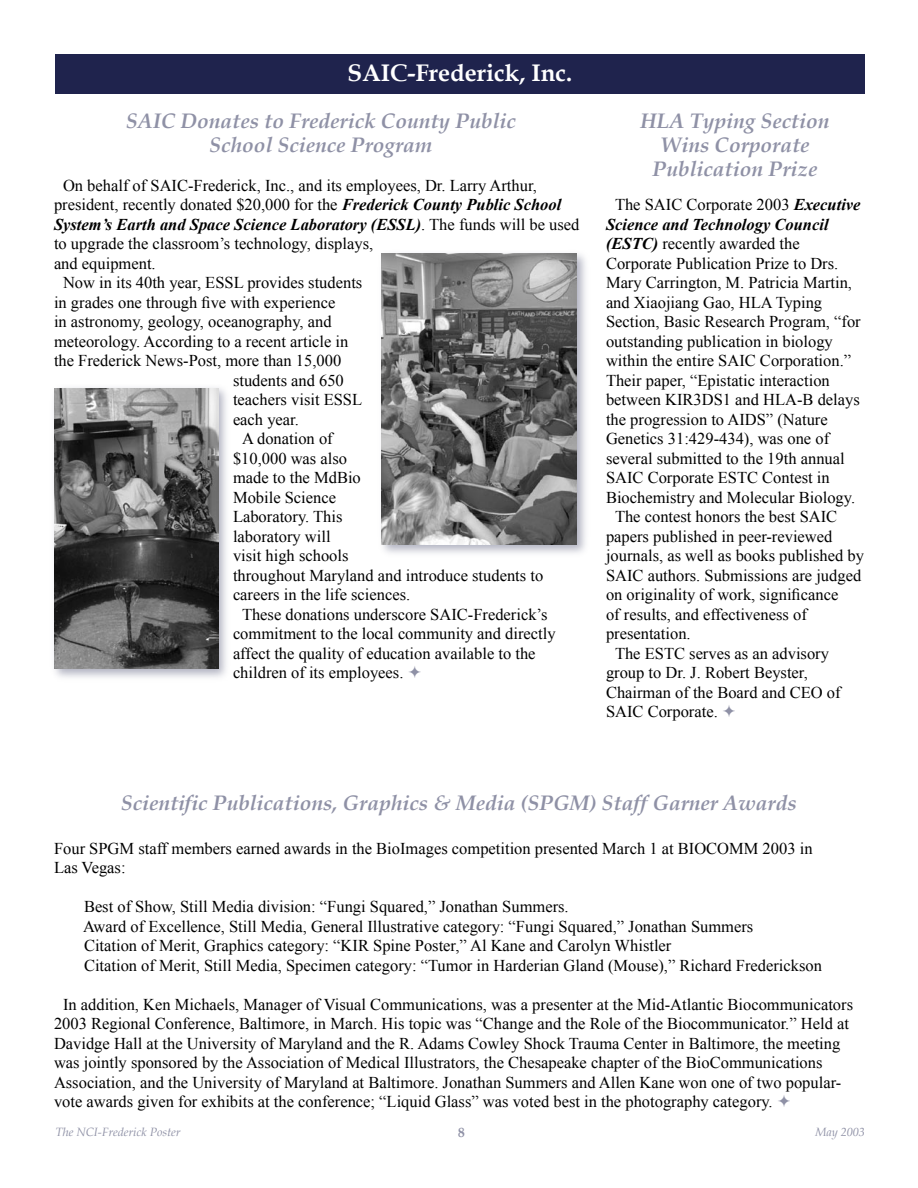
<style>
.page{position:relative;width:918px;height:1188px;background:#fff}
.page>*{position:absolute;margin:0;border:0;box-sizing:border-box;transform-origin:0 0}
._16pt_White_Heading{font:700 24px "Book Antiqua";color:#fff}
._14pt_2_Line_Subhead{font:italic 700 21px/24px "Book Antiqua";color:#8f91a6;text-align:center}
._14pt_3_Line_Subhead{font:italic 700 21px/24px "Book Antiqua";color:#8f91a6;text-align:center}
.Main_Text{font:16.5px/19.5px "Times New Roman";color:#000}
.Page_Number{font:700 13.5px "Book Antiqua";color:#8f91a6}
.Bottom_Left{font:italic 12px "Book Antiqua";color:#8f91a6}
.Bottom_Right{font:italic 12px "Book Antiqua";color:#8f91a6}
.s1{font-weight:700;font-style:italic}
</style>
<div class="page">
<div style="left:55px;top:54px;width:810px;height:40px;background:#1f234d"></div>
<div style="left:377px;top:249px;width:214px;height:308px;background:#8f91a6;opacity:.7"></div>
<img style="left:382px;top:254px;width:194px;height:290px">
<div style="left:50px;top:384px;width:181px;height:299px;background:#8f91a6;opacity:.7"></div>
<img style="left:54px;top:388px;width:164px;height:281px">
<p class="_16pt_White_Heading" style="left:347px;top:57px;width:226px">SAIC-Frederick, Inc.</p>
<p class="_14pt_2_Line_Subhead" style="left:126px;top:109px;width:391px">SAIC Donates to Frederick County Public<br>School Science Program</p>
<p class="Main_Text" style="left:54px;top:175px;width:527px;text-indent:9px">On behalf of SAIC-Frederick, Inc., and its employees, Dr. Larry Arthur, president, recently donated $20,000 for the <span class="s1">Frederick County Public School System’s Earth and Space Science Laboratory (ESSL)</span>. The funds will be used to upgrade the classroom’s technology, displays,<br>and equipment.</p>
<p class="Main_Text" style="left:63px;top:272px;width:301px">Now in its 40th year, ESSL provides students</p>
<p class="Main_Text" style="left:54px;top:292px;width:283px">in grades one through five with experience</p>
<p class="Main_Text" style="left:54px;top:311px;width:279px">in astronomy, geology, oceanography, and</p>
<p class="Main_Text" style="left:54px;top:331px;width:296px">meteorology. According to a recent article in</p>
<p class="Main_Text" style="left:54px;top:350px;width:289px">the Frederick News-Post, more than 15,000</p>
<p class="Main_Text" style="left:233px;top:370px;width:112px">students and 650</p>
<p class="Main_Text" style="left:233px;top:389px;width:131px">teachers visit ESSL</p>
<p class="Main_Text" style="left:233px;top:409px;width:67px">each year.</p>
<p class="Main_Text" style="left:233px;top:428px;width:312px;text-indent:9px">A donation of<br>$10,000 was also<br>made to the MdBio<br>Mobile Science<br>Laboratory. This<br>laboratory will<br>visit high schools<br>throughout Maryland and introduce students to careers in the life sciences.</p>
<p class="Main_Text" style="left:233px;top:604px;width:324px;text-indent:9px">These donations underscore SAIC-Frederick’s commitment to the local community and directly affect the quality of education available to the children of its employees.</p>
<p class="_14pt_3_Line_Subhead" style="left:640px;top:109px;width:191px">HLA Typing Section<br>Wins Corporate<br>Publication Prize</p>
<p class="Main_Text" style="left:606px;top:194px;width:256px;text-indent:9px">The SAIC Corporate 2003 <span class="s1">Executive Science and Technology Council (ESTC)</span> recently awarded the Corporate Publication Prize to Drs.<br>Mary Carrington, M. Patricia Martin, and Xiaojiang Gao, HLA Typing Section, Basic Research Program, “for outstanding publication in biology within the entire SAIC Corporation.” Their paper, “Epistatic interaction between KIR3DS1 and HLA-B delays the progression to AIDS” (Nature Genetics 31:429-434), was one of several submitted to the 19th annual SAIC Corporate ESTC Contest in Biochemistry and Molecular Biology.</p>
<p class="Main_Text" style="left:606px;top:506px;width:260px;text-indent:9px">The contest honors the best SAIC papers published in peer-reviewed journals, as well as books published by<br>SAIC authors. Submissions are judged on originality of work, significance<br>of results, and effectiveness of presentation.</p>
<p class="Main_Text" style="left:606px;top:643px;width:236px;text-indent:9px">The ESTC serves as an advisory group to Dr. J. Robert Beyster,<br>Chairman of the Board and CEO of<br>SAIC Corporate.</p>
<p class="_14pt_2_Line_Subhead" style="left:121px;top:791px;width:677px">Scientific Publications, Graphics &amp; Media (SPGM) Staff Garner Awards</p>
<p class="Main_Text" style="left:54px;top:838px;width:760px">Four SPGM staff members earned awards in the BioImages competition presented March 1 at BIOCOMM 2003 in</p>
<p class="Main_Text" style="left:54px;top:857px;width:73px">Las Vegas:</p>
<p class="Main_Text" style="left:84px;top:896px;width:486px">Best of Show, Still Media division: “Fungi Squared,” Jonathan Summers.</p>
<p class="Main_Text" style="left:83px;top:916px;width:672px">Award of Excellence, Still Media, General Illustrative category: “Fungi Squared,” Jonathan Summers</p>
<p class="Main_Text" style="left:84px;top:935px;width:589px">Citation of Merit, Graphics category: “KIR Spine Poster,” Al Kane and Carolyn Whistler</p>
<p class="Main_Text" style="left:84px;top:955px;width:740px">Citation of Merit, Still Media, Specimen category: “Tumor in Harderian Gland (Mouse),” Richard Frederickson</p>
<p class="Main_Text" style="left:54px;top:994px;width:801px;text-indent:9px">In addition, Ken Michaels, Manager of Visual Communications, was a presenter at the Mid-Atlantic Biocommunicators 2003 Regional Conference, Baltimore, in March. His topic was “Change and the Role of the Biocommunicator.” Held at Davidge Hall at the University of Maryland and the R. Adams Cowley Shock Trauma Center in Baltimore, the meeting was jointly sponsored by the Association of Medical Illustrators, the Chesapeake chapter of the BioCommunications Association, and the University of Maryland at Baltimore. Jonathan Summers and Allen Kane won one of two popular&shy;vote awards given for exhibits at the conference; “Liquid Glass” was voted best in the photography category.</p>
<p class="Bottom_Left" style="left:56px;top:1123px;width:126px">The NCI-Frederick Poster</p>
<p class="Page_Number" style="left:458px;top:1123px;width:8px">8</p>
<p class="Bottom_Right" style="left:815px;top:1123px;width:51px">May 2003</p>
</div>
